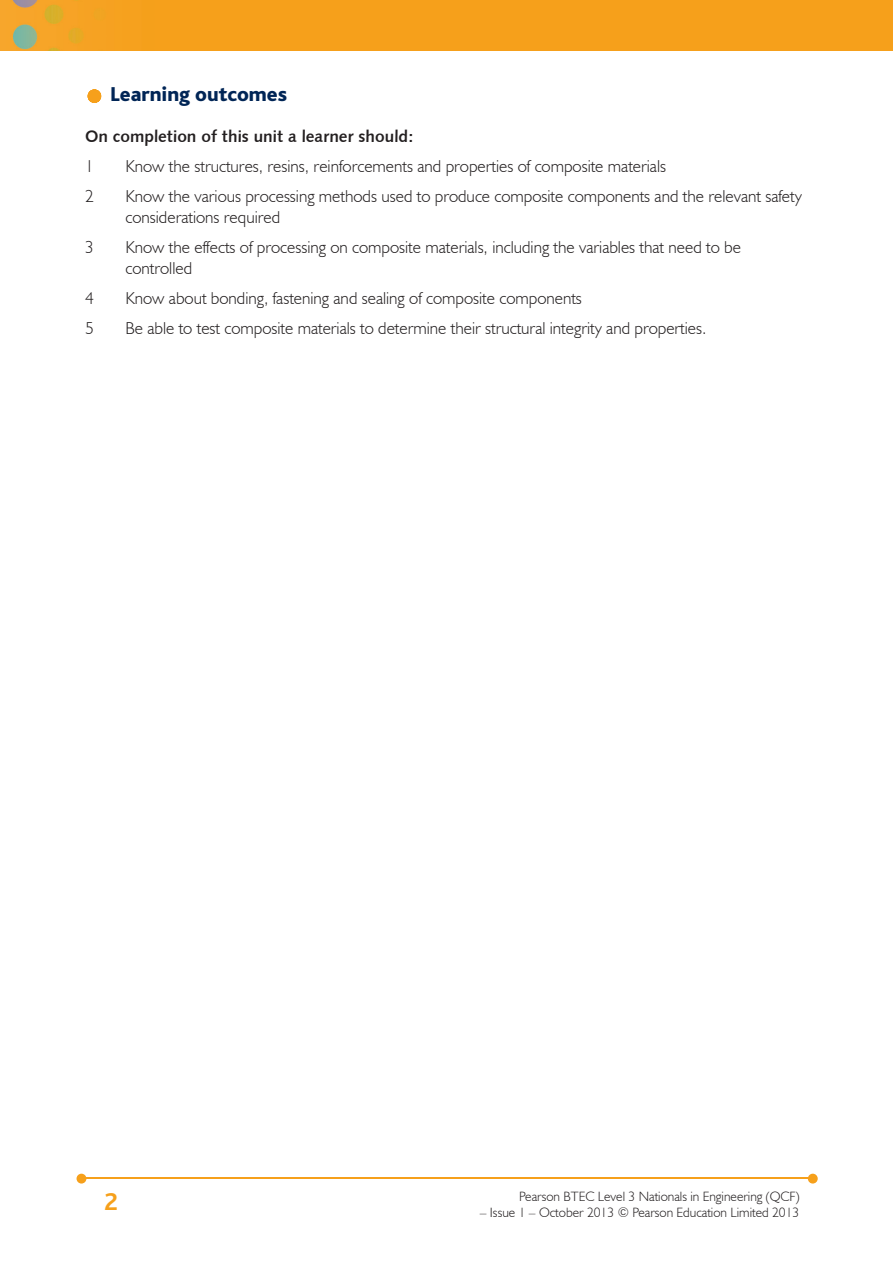
<style>
.page{position:relative;width:893px;height:1263px;background:#fff}
.page>*{position:absolute;margin:0;border:0;box-sizing:border-box;transform-origin:0 0}
.t1{font:700 25.5px "Bliss";color:#f6a01b}
.t2{font:800 21px "Bliss";color:#002556}
.t3{font:300 17.25px/21px "Humanist 521 BT";color:#231f20}
.t4{font:16.5px "Humanist 531 BT Bold A";color:#231f20}
.t5{font:300 13.5px "Humanist 521 BT";color:#231f20}
</style>
<div class="page">
<img style="left:0;top:0;width:893px;height:51px">
<hr style="left:82px;top:1178px;width:728px;height:1px;background:#f6a01b">
<svg style="left:808px;top:1174px;width:10px;height:9px"></svg>
<svg style="left:77px;top:1174px;width:9px;height:9px"></svg>
<svg style="left:88px;top:89px;width:13px;height:14px"></svg>
<p class="t2" style="left:111px;top:83px;width:178px">Learning outcomes</p>
<p class="t4" style="left:85px;top:126px;width:330px">On completion of this unit a learner should:</p>
<p class="t3" style="left:85px;top:155px;width:10px">1</p>
<p class="t3" style="left:125px;top:155px;width:542px">Know the structures, resins, reinforcements and properties of composite materials</p>
<p class="t3" style="left:85px;top:185px;width:10px">2</p>
<p class="t3" style="left:125px;top:185px;width:678px">Know the various processing methods used to produce composite components and the relevant safety considerations required</p>
<p class="t3" style="left:85px;top:236px;width:10px">3</p>
<p class="t3" style="left:125px;top:236px;width:617px">Know the effects of processing on composite materials, including the variables that need to be controlled</p>
<p class="t3" style="left:85px;top:287px;width:10px">4</p>
<p class="t3" style="left:125px;top:287px;width:458px">Know about bonding, fastening and sealing of composite components</p>
<p class="t3" style="left:85px;top:317px;width:10px">5</p>
<p class="t3" style="left:125px;top:317px;width:582px">Be able to test composite materials to determine their structural integrity and properties.</p>
<h1 class="t1" style="left:104px;top:1188px;width:15px">2</h1>
<p class="t5" style="left:519px;top:1188px;width:282px">Pearson BTEC Level 3 Nationals in Engineering (QCF)</p>
<p class="t5" style="left:480px;top:1204px;width:321px">– Issue 1 – October 2013 © Pearson Education Limited 2013</p>
</div>
